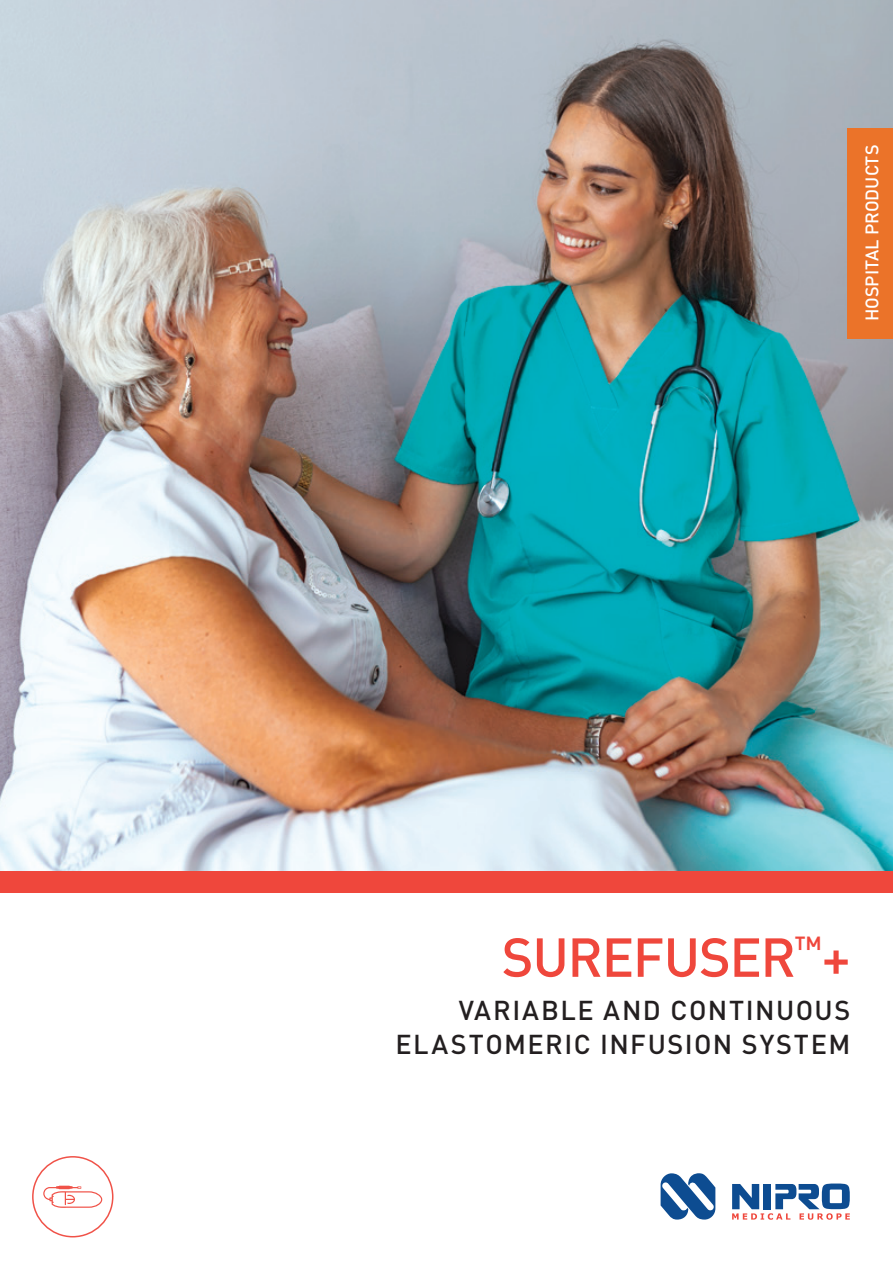
<style>
.page{position:relative;width:893px;height:1263px;background:#fff}
.page>*{position:absolute;margin:0;border:0;box-sizing:border-box;transform-origin:0 0}
.t1{font:500 54px "DIN Pro";letter-spacing:-.025em;color:#ef473c}
.t2{font:500 27px/34.5px "DIN Pro";letter-spacing:.055em;color:#231f20;text-align:right}
.t3{font:500 18px "DIN Pro";color:#fff}
</style>
<div class="page">
<img style="left:0;top:0;width:893px;height:872px">
<div style="left:32px;top:1156px;width:81px;height:81px;border:2px solid #f05248;border-radius:50%"></div>
<svg style="left:43px;top:1186px;width:59px;height:22px"></svg>
<div style="left:848px;top:128px;width:45px;height:210px;background:#eb7329"></div>
<div style="left:0;top:872px;width:893px;height:21px;background:#ef473c"></div>
<svg style="left:661px;top:1173px;width:54px;height:46px"></svg>
<svg style="left:732px;top:1183px;width:118px;height:37px"></svg>
<p class="t3" style="left:857px;top:321px;width:178px;rotate:-90deg">HOSPITAL PRODUCTS</p>
<h1 class="t1" style="left:502px;top:913px;width:350px">SUREFUSER<sup>™</sup>+</h1>
<p class="t2" style="left:395px;top:990px;width:456px">VARIABLE AND CONTINUOUS<br>ELASTOMERIC INFUSION SYSTEM</p>
</div>
